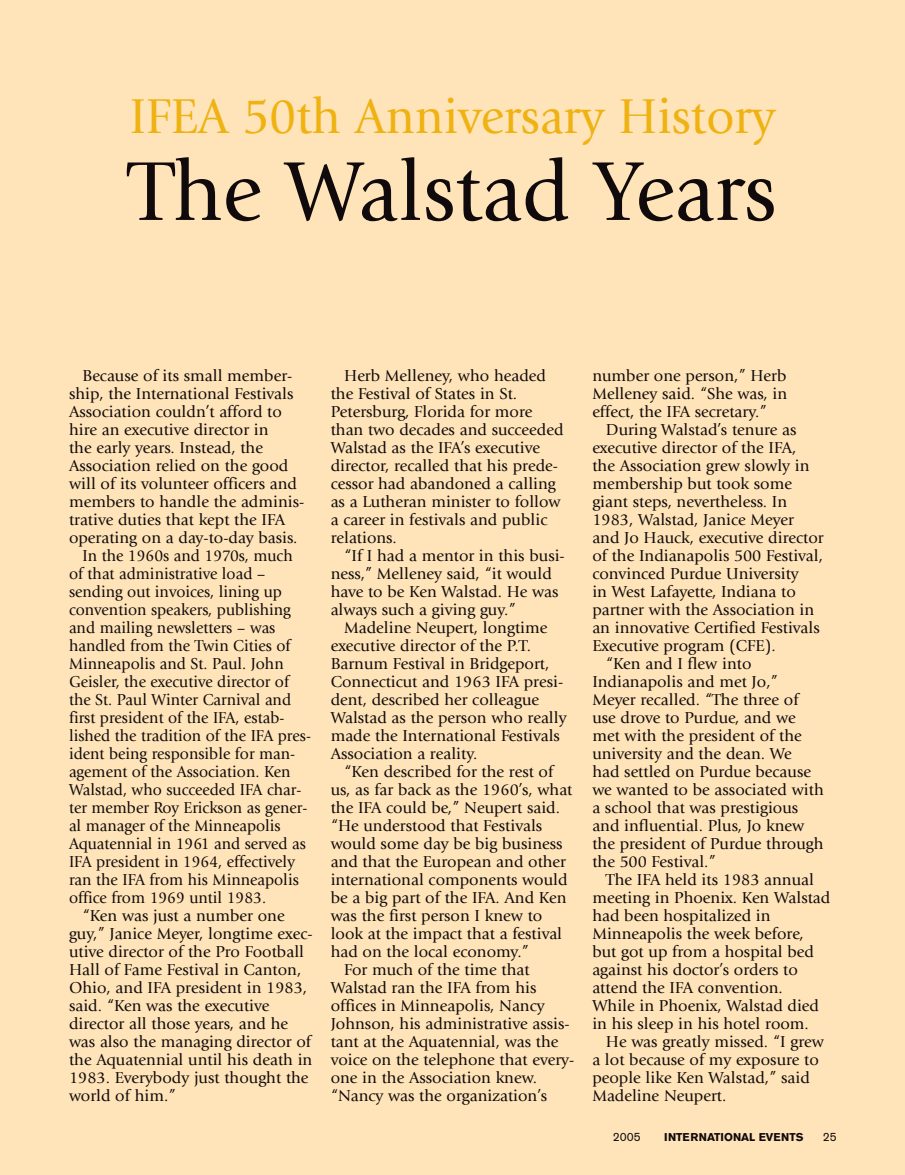
<style>
.page{position:relative;width:905px;height:1175px;background:#fff}
.page>*{position:absolute;margin:0;border:0;box-sizing:border-box;transform-origin:0 0}
.t1{font:87px "Giovanni";color:#110a0c;scale:.96 1}
.t2{font:51px "Giovanni";color:#efb211;scale:.96 1}
.t3{font:16.5px/18px "Giovanni";color:#110a0c}
.t4{font:16.5px "Giovanni";color:#110a0c;scale:.96 1}
.t5{font:12px "Akzidenz Grotesk BE";color:#110a0c}
.t6{font:700 11.25px "Akzidenz Grotesk BE";color:#110a0c}
</style>
<div class="page">
<div style="left:0;top:0;width:904px;height:1174px;background:#fee4b8"></div>
<h2 class="t2" style="left:130px;top:96px;width:673px">IFEA 50th Anniversary History</h2>
<h1 class="t1" style="left:128px;top:157px;width:676px">The Walstad Years</h1>
<p class="t3" style="left:82px;top:368px;width:211px">Because of its small member-</p>
<p class="t3" style="left:69px;top:386px;width:226px">ship, the International Festivals</p>
<p class="t3" style="left:69px;top:404px;width:214px">Association couldn’t afford to</p>
<p class="t3" style="left:69px;top:422px;width:201px">hire an executive director in</p>
<p class="t3" style="left:69px;top:440px;width:195px">the early years. Instead, the</p>
<p class="t3" style="left:69px;top:458px;width:221px">Association relied on the good</p>
<p class="t3" style="left:69px;top:476px;width:229px">will of its volunteer officers and</p>
<p class="t3" style="left:69px;top:494px;width:237px">members to handle the adminis-</p>
<p class="t3" style="left:69px;top:512px;width:218px">trative duties that kept the IFA</p>
<p class="t3" style="left:69px;top:530px;width:230px">operating on a day-to-day basis.</p>
<p class="t4" style="left:82px;top:549px;width:220px">In the 1960s and 1970s, much</p>
<p class="t4" style="left:69px;top:567px;width:206px">of that administrative load –</p>
<p class="t4" style="left:69px;top:585px;width:223px">sending out invoices, lining up</p>
<p class="t4" style="left:69px;top:603px;width:232px">convention speakers, publishing</p>
<p class="t4" style="left:69px;top:621px;width:216px">and mailing newsletters – was</p>
<p class="t4" style="left:69px;top:639px;width:232px">handled from the Twin Cities of</p>
<p class="t4" style="left:69px;top:657px;width:225px">Minneapolis and St. Paul. John</p>
<p class="t4" style="left:69px;top:675px;width:231px">Geisler, the executive director of</p>
<p class="t4" style="left:69px;top:693px;width:233px">the St. Paul Winter Carnival and</p>
<p class="t4" style="left:69px;top:711px;width:226px">first president of the IFA, estab-</p>
<p class="t4" style="left:69px;top:729px;width:253px">lished the tradition of the IFA pres-</p>
<p class="t4" style="left:69px;top:747px;width:237px">ident being responsible for man-</p>
<p class="t4" style="left:69px;top:765px;width:232px">agement of the Association. Ken</p>
<p class="t4" style="left:69px;top:783px;width:243px">Walstad, who succeeded IFA char-</p>
<p class="t4" style="left:69px;top:801px;width:250px">ter member Roy Erickson as gener-</p>
<p class="t4" style="left:69px;top:819px;width:222px">al manager of the Minneapolis</p>
<p class="t4" style="left:69px;top:837px;width:248px">Aquatennial in 1961 and served as</p>
<p class="t4" style="left:69px;top:855px;width:237px">IFA president in 1964, effectively</p>
<p class="t4" style="left:69px;top:873px;width:241px">ran the IFA from his Minneapolis</p>
<p class="t4" style="left:69px;top:891px;width:207px">office from 1969 until 1983.</p>
<p class="t3" style="left:82px;top:908px;width:204px">“Ken was just a number one</p>
<p class="t3" style="left:69px;top:926px;width:245px">guy,” Janice Meyer, longtime exec-</p>
<p class="t3" style="left:69px;top:944px;width:236px">utive director of the Pro Football</p>
<p class="t3" style="left:69px;top:962px;width:234px">Hall of Fame Festival in Canton,</p>
<p class="t3" style="left:69px;top:980px;width:240px">Ohio, and IFA president in 1983,</p>
<p class="t3" style="left:69px;top:998px;width:202px">said. “Ken was the executive</p>
<p class="t3" style="left:69px;top:1016px;width:221px">director all those years, and he</p>
<p class="t3" style="left:69px;top:1034px;width:243px">was also the managing director of</p>
<p class="t3" style="left:69px;top:1052px;width:245px">the Aquatennial until his death in</p>
<p class="t3" style="left:69px;top:1070px;width:241px">1983. Everybody just thought the</p>
<p class="t3" style="left:69px;top:1088px;width:108px">world of him.”</p>
<p class="t3" style="left:331px;top:368px;width:234px;text-indent:13px">Herb Melleney, who headed the Festival of States in St.<br>Petersburg, Florida for more than two decades and succeeded<br>Walstad as the IFA’s executive director, recalled that his prede&shy;cessor had abandoned a calling as a Lutheran minister to follow a career in festivals and public relations.</p>
<p class="t3" style="left:331px;top:548px;width:236px;text-indent:13px">“If I had a mentor in this busi&shy;ness,” Melleney said, “it would have to be Ken Walstad. He was always such a giving guy.”</p>
<p class="t3" style="left:331px;top:620px;width:237px;text-indent:13px">Madeline Neupert, longtime executive director of the P.T.<br>Barnum Festival in Bridgeport,<br>Connecticut and 1963 IFA presi&shy;dent, described her colleague<br>Walstad as the person who really made the International Festivals<br>Association a reality.</p>
<p class="t3" style="left:344px;top:763px;width:211px">“Ken described for the rest of</p>
<p class="t3" style="left:331px;top:781px;width:243px">us, as far back as the 1960’s, what</p>
<p class="t3" style="left:331px;top:799px;width:231px">the IFA could be,” Neupert said.</p>
<p class="t3" style="left:331px;top:817px;width:213px">“He understood that Festivals</p>
<p class="t3" style="left:331px;top:835px;width:233px">would some day be big business</p>
<p class="t3" style="left:331px;top:853px;width:237px">and that the European and other</p>
<p class="t3" style="left:331px;top:871px;width:238px">international components would</p>
<p class="t3" style="left:331px;top:889px;width:237px">be a big part of the IFA. And Ken</p>
<p class="t3" style="left:331px;top:907px;width:213px">was the first person I knew to</p>
<p class="t3" style="left:331px;top:925px;width:233px">look at the impact that a festival</p>
<p class="t3" style="left:331px;top:943px;width:200px">had on the local economy.”</p>
<p class="t3" style="left:344px;top:961px;width:187px">For much of the time that</p>
<p class="t3" style="left:331px;top:979px;width:207px">Walstad ran the IFA from his</p>
<p class="t3" style="left:331px;top:997px;width:215px">offices in Minneapolis, Nancy</p>
<p class="t3" style="left:331px;top:1015px;width:241px">Johnson, his administrative assis-</p>
<p class="t3" style="left:331px;top:1033px;width:229px">tant at the Aquatennial, was the</p>
<p class="t3" style="left:331px;top:1051px;width:245px">voice on the telephone that every-</p>
<p class="t3" style="left:331px;top:1069px;width:208px">one in the Association knew.</p>
<p class="t3" style="left:331px;top:1087px;width:218px">“Nancy was the organization’s</p>
<p class="t3" style="left:592px;top:367px;width:196px;text-align:justify">number one person,” Herb Melleney said. “She was, in effect, the IFA secretary.”</p>
<p class="t3" style="left:606px;top:421px;width:192px">During Walstad’s tenure as</p>
<p class="t3" style="left:592px;top:439px;width:206px">executive director of the IFA,</p>
<p class="t3" style="left:592px;top:457px;width:219px">the Association grew slowly in</p>
<p class="t3" style="left:592px;top:475px;width:201px">membership but took some</p>
<p class="t3" style="left:592px;top:493px;width:196px">giant steps, nevertheless. In</p>
<p class="t3" style="left:592px;top:511px;width:203px">1983, Walstad, Janice Meyer</p>
<p class="t3" style="left:592px;top:529px;width:233px">and Jo Hauck, executive director</p>
<p class="t3" style="left:592px;top:547px;width:232px">of the Indianapolis 500 Festival,</p>
<p class="t3" style="left:592px;top:565px;width:208px">convinced Purdue University</p>
<p class="t3" style="left:592px;top:583px;width:205px">in West Lafayette, Indiana to</p>
<p class="t3" style="left:592px;top:601px;width:223px">partner with the Association in</p>
<p class="t3" style="left:592px;top:619px;width:229px">an innovative Certified Festivals</p>
<p class="t3" style="left:592px;top:637px;width:185px">Executive program (CFE).</p>
<p class="t3" style="left:606px;top:655px;width:147px">“Ken and I flew into</p>
<p class="t3" style="left:592px;top:673px;width:187px">Indianapolis and met Jo,”</p>
<p class="t3" style="left:592px;top:691px;width:208px">Meyer recalled. “The three of</p>
<p class="t3" style="left:592px;top:709px;width:205px">use drove to Purdue, and we</p>
<p class="t3" style="left:592px;top:727px;width:211px">met with the president of the</p>
<p class="t3" style="left:592px;top:745px;width:201px">university and the dean. We</p>
<p class="t3" style="left:592px;top:763px;width:220px">had settled on Purdue because</p>
<p class="t3" style="left:592px;top:781px;width:233px">we wanted to be associated with</p>
<p class="t3" style="left:592px;top:799px;width:207px">a school that was prestigious</p>
<p class="t3" style="left:592px;top:817px;width:213px">and influential. Plus, Jo knew</p>
<p class="t3" style="left:592px;top:835px;width:233px">the president of Purdue through</p>
<p class="t3" style="left:592px;top:853px;width:125px">the 500 Festival.”</p>
<p class="t3" style="left:606px;top:871px;width:210px">The IFA held its 1983 annual</p>
<p class="t3" style="left:592px;top:889px;width:239px">meeting in Phoenix. Ken Walstad</p>
<p class="t3" style="left:592px;top:907px;width:180px">had been hospitalized in</p>
<p class="t3" style="left:592px;top:925px;width:213px">Minneapolis the week before,</p>
<p class="t3" style="left:592px;top:943px;width:223px">but got up from a hospital bed</p>
<p class="t3" style="left:592px;top:961px;width:207px">against his doctor’s orders to</p>
<p class="t3" style="left:592px;top:979px;width:192px">attend the IFA convention.</p>
<p class="t3" style="left:592px;top:997px;width:228px">While in Phoenix, Walstad died</p>
<p class="t3" style="left:592px;top:1015px;width:218px">in his sleep in his hotel room.</p>
<p class="t3" style="left:606px;top:1033px;width:220px">He was greatly missed. “I grew</p>
<p class="t3" style="left:592px;top:1051px;width:228px">a lot because of my exposure to</p>
<p class="t3" style="left:592px;top:1069px;width:219px">people like Ken Walstad,” said</p>
<p class="t3" style="left:592px;top:1087px;width:135px">Madeline Neupert.</p>
<p class="t5" style="left:612px;top:1132px;width:29px">2005</p>
<p class="t6" style="left:664px;top:1132px;width:141px">INTERNATIONAL EVENTS</p>
<p class="t5" style="left:822px;top:1132px;width:15px">25</p>
</div>
